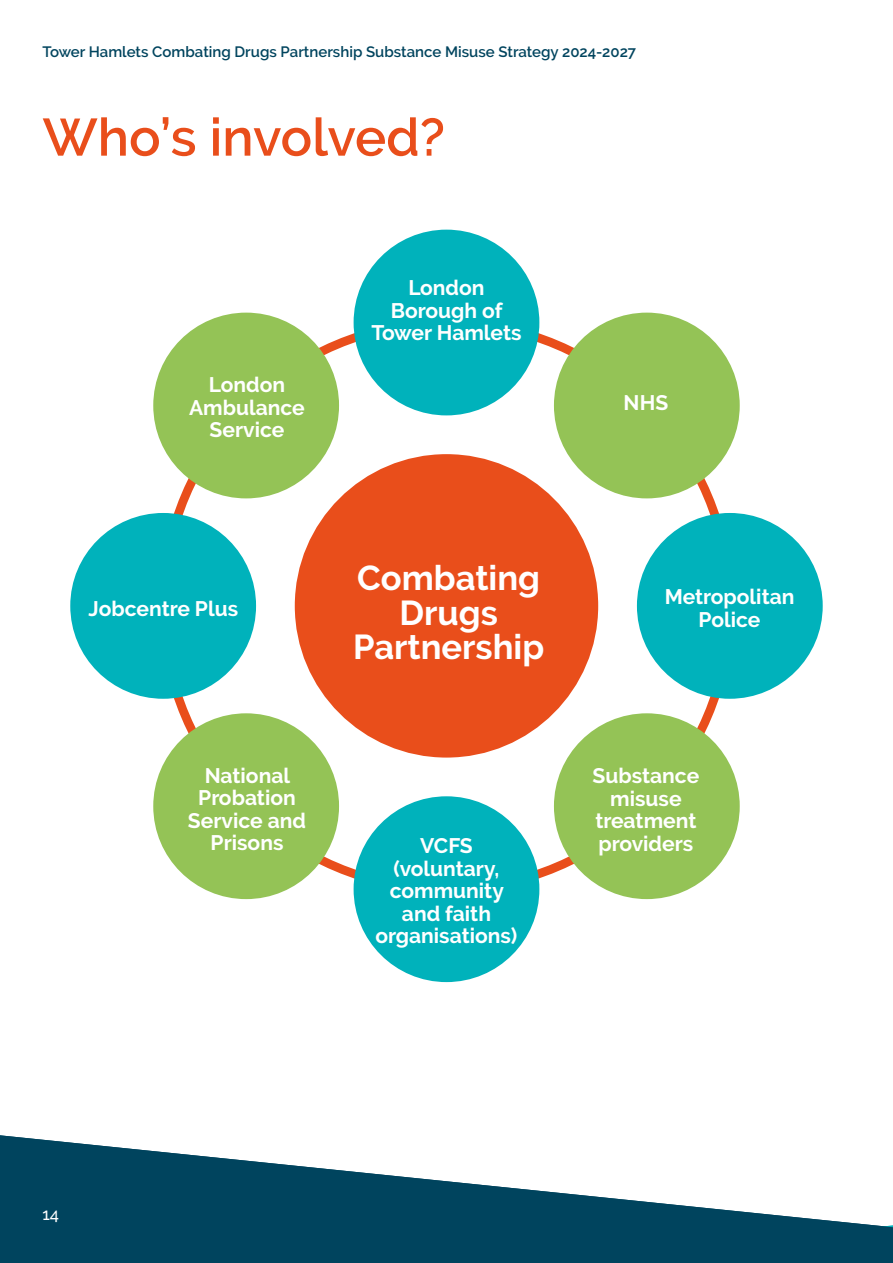
<style>
.page{position:relative;width:893px;height:1263px;background:#fff}
.page>*{position:absolute;margin:0;border:0;box-sizing:border-box;transform-origin:0 0}
.t1{font:600 52.5px "Raleway";color:#e94e1b}
.t2{font:700 34.5px/34.5px "Raleway";color:#fff;text-align:center}
.t3{font:700 21px/22.5px "Raleway";color:#fff;text-align:center}
.t4{font:500 16.5px "Raleway";color:#fff}
.t5{font:600 15px "Raleway";color:#00445e}
</style>
<div class="page">
<svg style="left:0;top:1135px;width:893px;height:128px;fill:#00445e"></svg>
<div style="left:354px;top:230px;width:185px;height:185px;background:#00b2bb;border-radius:50%"></div>
<div style="left:554px;top:313px;width:186px;height:185px;background:#94c356;border-radius:50%"></div>
<div style="left:637px;top:513px;width:186px;height:186px;background:#00b2bb;border-radius:50%"></div>
<div style="left:554px;top:713px;width:186px;height:186px;background:#94c356;border-radius:50%"></div>
<div style="left:354px;top:796px;width:185px;height:186px;background:#00b2bb;border-radius:50%"></div>
<div style="left:153px;top:713px;width:186px;height:186px;background:#94c356;border-radius:50%"></div>
<div style="left:70px;top:513px;width:186px;height:186px;background:#00b2bb;border-radius:50%"></div>
<div style="left:153px;top:313px;width:186px;height:185px;background:#94c356;border-radius:50%"></div>
<div style="left:299px;top:458px;width:295px;height:295px;background:#e94e1b;border-radius:50%"></div>
<div style="left:295px;top:454px;width:303px;height:303px;border:9px solid #e94e1b;border-radius:50%"></div>
<p class="t5" style="left:43px;top:43px;width:595px">Tower Hamlets Combating Drugs Partnership Substance Misuse Strategy 2024-2027</p>
<h1 class="t1" style="left:43px;top:107px;width:404px">Who’s involved?</h1>
<p class="t3" style="left:189px;top:374px;width:117px">London<br>Ambulance<br>Service</p>
<p class="t3" style="left:371px;top:276px;width:152px">London<br>Borough of<br>Tower Hamlets</p>
<p class="t3" style="left:624px;top:391px;width:46px">NHS</p>
<p class="t3" style="left:89px;top:597px;width:151px">Jobcentre Plus</p>
<p class="t3" style="left:188px;top:764px;width:120px">National<br>Probation<br>Service and<br>Prisons</p>
<h2 class="t2" style="left:353px;top:561px;width:193px">Combating<br>Drugs<br>Partnership</h2>
<p class="t3" style="left:665px;top:586px;width:131px">Metropolitan<br>Police</p>
<p class="t3" style="left:593px;top:764px;width:108px">Substance misuse treatment</p>
<p class="t3" style="left:420px;top:835px;width:54px">VCFS</p>
<p class="t3" style="left:598px;top:832px;width:96px">providers</p>
<p class="t3" style="left:376px;top:857px;width:143px">(voluntary, community and faith organisations)</p>
<p class="t4" style="left:43px;top:1205px;width:18px">14</p>
</div>
